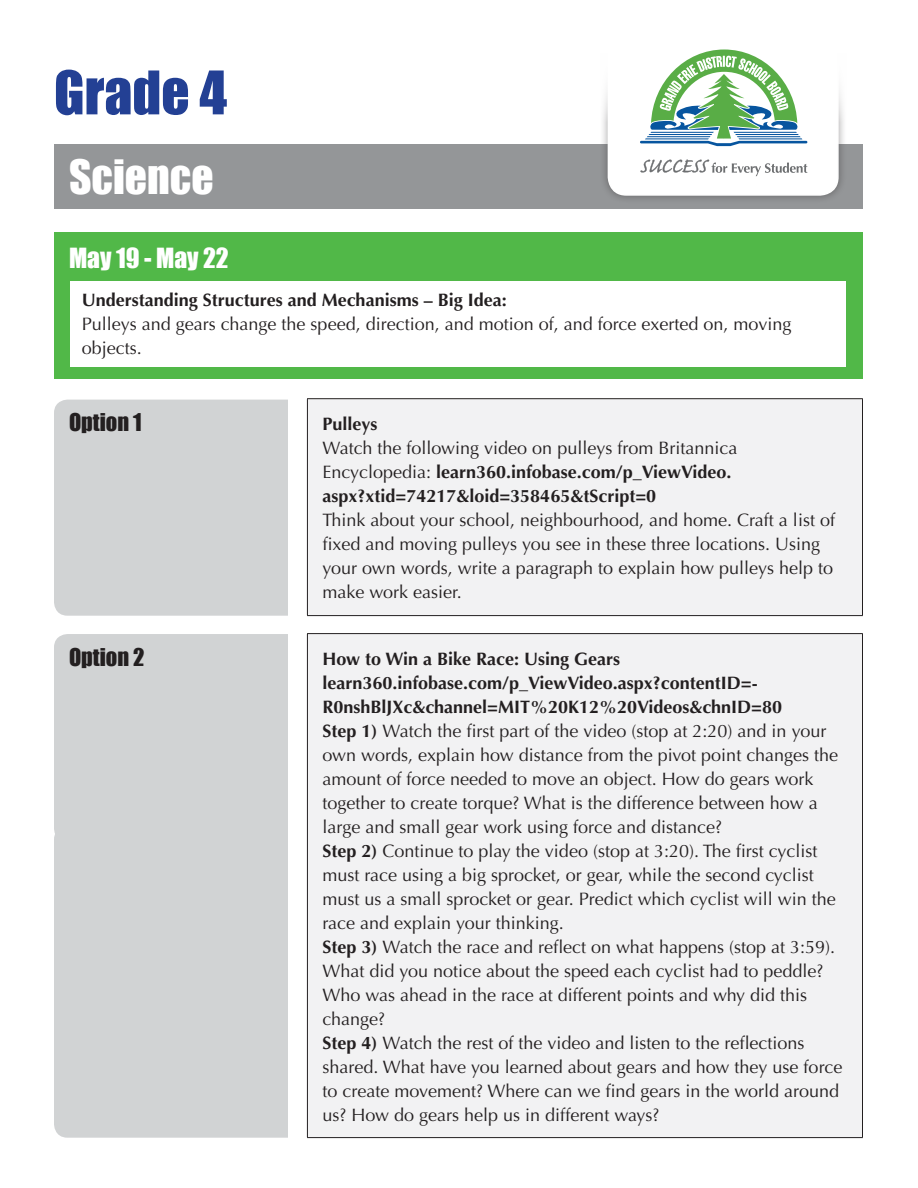
<style>
.page{position:relative;width:918px;height:1188px;background:#fff}
.page>*{position:absolute;margin:0;border:0;box-sizing:border-box;transform-origin:0 0}
.t1{font:55.5px "Impact";color:#234094}
.t2{font:43.5px "Impact";color:#fff}
.t3{font:25.5px "Impact";color:#fff}
.t4{font:22.5px "Impact";color:#231f20}
.t5{font:18px/24px "Optima";color:#231f20}
.t6{font:700 18px/24px "Optima";color:#231f20}
.s1{font-weight:400}
.s2{font-weight:700}
</style>
<div class="page">
<div style="left:54px;top:400px;width:234px;height:216px;background:#d1d3d4"></div>
<div style="left:54px;top:634px;width:234px;height:504px;background:#d1d3d4"></div>
<div style="left:54px;top:144px;width:808px;height:65px;background:#949698"></div>
<div style="left:54px;top:232px;width:808px;height:147px;background:#51b848"></div>
<div style="left:307px;top:399px;width:555px;height:738px;background:#f2f2f3"></div>
<hr style="left:307px;top:399px;width:1px;height:216px;background:#231f20">
<hr style="left:307px;top:398px;width:556px;height:1px;background:#231f20">
<hr style="left:862px;top:399px;width:1px;height:216px;background:#231f20">
<hr style="left:307px;top:615px;width:556px;height:1px;background:#231f20">
<hr style="left:307px;top:634px;width:1px;height:503px;background:#231f20">
<hr style="left:862px;top:634px;width:1px;height:503px;background:#231f20">
<hr style="left:307px;top:1137px;width:556px;height:1px;background:#231f20">
<hr style="left:307px;top:633px;width:556px;height:1px;background:#231f20">
<div style="left:599px;top:0;width:248px;height:204px;background:#231f20;opacity:.4"></div>
<div style="left:608px;top:122px;width:231px;height:74px;background:#fff"></div>
<div style="left:586px;top:0;width:272px;height:122px;background:#fff"></div>
<svg style="left:640px;top:50px;width:167px;height:96px"></svg>
<svg style="left:640px;top:159px;width:167px;height:17px;background:#dedfdf"></svg>
<div style="left:70px;top:282px;width:776px;height:85px;background:#fff"></div>
<h1 class="t1" style="left:54px;top:50px;width:175px">Grade 4</h1>
<h2 class="t2" style="left:69px;top:143px;width:146px">Science</h2>
<h3 class="t3" style="left:69px;top:238px;width:161px">May 19 - May 22</h3>
<p class="t6" style="left:82px;top:289px;width:426px">Understanding Structures and Mechanisms – Big Idea:</p>
<p class="t5" style="left:82px;top:313px;width:711px">Pulleys and gears change the speed, direction, and motion of, and force exerted on, moving objects.</p>
<p class="t4" style="left:69px;top:405px;width:74px">Option 1</p>
<p class="t6" style="left:322px;top:412px;width:57px">Pulleys</p>
<p class="t6" style="left:322px;top:436px;width:416px"><span class="s1">Watch the following video on pulleys from Britannica<br>Encyclopedia:</span> learn360.infobase.com/p_ViewVideo. aspx?xtid=74217&amp;loid=358465&amp;tScript=0</p>
<p class="t5" style="left:322px;top:508px;width:514px">Think about your school, neighbourhood, and home. Craft a list of fixed and moving pulleys you see in these three locations. Using your own words, write a paragraph to explain how pulleys help to make work easier.</p>
<p class="t4" style="left:69px;top:640px;width:77px">Option 2</p>
<p class="t5" style="left:322px;top:647px;width:522px"><span class="s2">How to Win a Bike Race: Using Gears learn360.infobase.com/p_ViewVideo.aspx?contentID=- R0nshBlJXc&amp;channel=MIT%20K12%20Videos&amp;chnID=80<br>Step 1)</span> Watch the first part of the video (stop at 2:20) and in your own words, explain how distance from the pivot point changes the amount of force needed to move an object. How do gears work together to create torque? What is the difference between how a large and small gear work using force and distance?<br><span class="s2">Step 2)</span> Continue to play the video (stop at 3:20). The first cyclist must race using a big sprocket, or gear, while the second cyclist must us a small sprocket or gear. Predict which cyclist will win the race and explain your thinking.<br><span class="s2">Step 3)</span> Watch the race and reflect on what happens (stop at 3:59).<br>What did you notice about the speed each cyclist had to peddle?<br>Who was ahead in the race at different points and why did this change?<br><span class="s2">Step 4)</span> Watch the rest of the video and listen to the reflections shared. What have you learned about gears and how they use force to create movement? Where can we find gears in the world around us? How do gears help us in different ways?</p>
</div>
